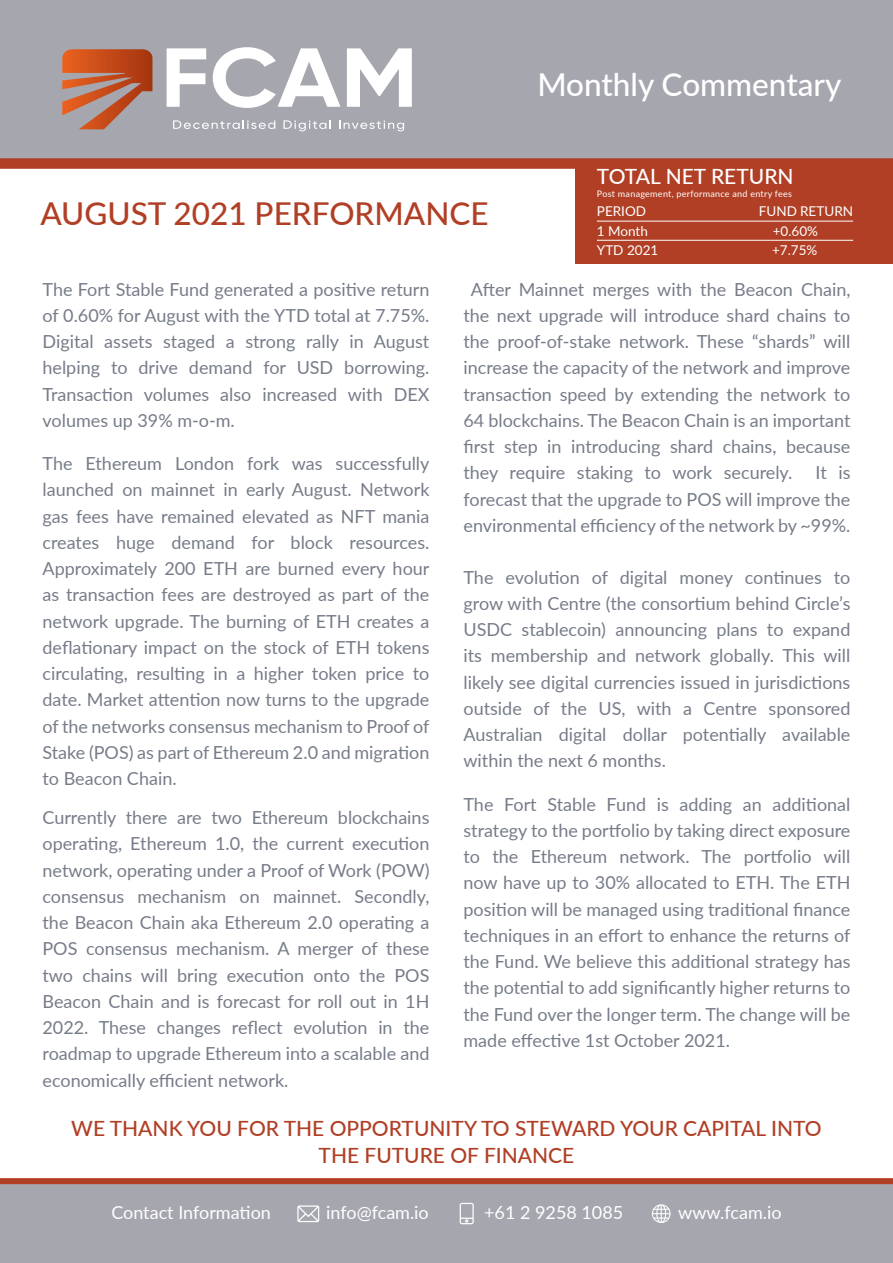
<style>
.page{position:relative;width:893px;height:1263px;background:#fff}
.page>*{position:absolute;margin:0;border:0;box-sizing:border-box;transform-origin:0 0}
.t1{font:500 31.5px "Lato";color:#b03f25}
.t2{font:500 31.5px "Lato";color:#fff}
.t3{font:500 21px "Lato";color:#b03f25}
.t4{font:500 21px "Lato";color:#fff}
.Paragraph_Style_1{font:18px/26.2px "Lato";color:#767c88;text-align:justify}
.Paragraph_Style_1-2{font:18px "Lato";color:#fff}
.t5{font:13.5px "Lato";color:#fff}
.t6{font:9px "Lato";letter-spacing:.03em;color:#fff}
</style>
<div class="page">
<div style="left:0;top:0;width:893px;height:166px;background:#a5a6ae"></div>
<div style="left:0;top:158px;width:893px;height:11px;background:#b03f25"></div>
<div style="left:0;top:1183px;width:893px;height:80px;background:#a5a6ae"></div>
<svg style="left:297px;top:1205px;width:22px;height:17px"></svg>
<svg style="left:460px;top:1203px;width:14px;height:21px"></svg>
<svg style="left:652px;top:1204px;width:19px;height:19px"></svg>
<div style="left:0;top:1178px;width:893px;height:6px;background:#b03f25"></div>
<svg style="left:62px;top:49px;width:90px;height:80px"></svg>
<svg style="left:167px;top:48px;width:39px;height:59px"></svg>
<svg style="left:213px;top:47px;width:127px;height:61px"></svg>
<svg style="left:347px;top:48px;width:65px;height:59px"></svg>
<svg style="left:173px;top:120px;width:102px;height:9px"></svg>
<svg style="left:283px;top:120px;width:48px;height:11px"></svg>
<svg style="left:339px;top:120px;width:65px;height:11px"></svg>
<div style="left:575px;top:166px;width:318px;height:98px;background:#b03f25"></div>
<hr style="left:597px;top:240px;width:256px;height:1px;background:#fff">
<hr style="left:597px;top:221px;width:256px;height:1px;background:#fff">
<p class="t1" style="left:40px;top:191px;width:450px">AUGUST 2021 PERFORMANCE</p>
<p class="t2" style="left:537px;top:62px;width:306px">Monthly Commentary</p>
<p class="t4" style="left:597px;top:161px;width:198px">TOTAL NET RETURN</p>
<p class="t6" style="left:597px;top:187px;width:197px">Post management, performance and entry fees</p>
<p class="t5" style="left:597px;top:202px;width:51px">PERIOD</p>
<p class="t5" style="left:759px;top:202px;width:96px">FUND RETURN</p>
<p class="t5" style="left:597px;top:221px;width:53px">1 Month</p>
<p class="t5" style="left:773px;top:221px;width:47px">+0.60%</p>
<p class="t5" style="left:597px;top:241px;width:63px">YTD 2021</p>
<p class="t5" style="left:772px;top:241px;width:47px">+7.75%</p>
<p class="Paragraph_Style_1" style="left:43px;top:275px;width:388px">The Fort Stable Fund generated a positive return of 0.60% for August with the YTD total at 7.75%.<br>Digital assets staged a strong rally in August helping to drive demand for USD borrowing.<br>Transaction volumes also increased with DEX volumes up 39% m-o-m.</p>
<p class="Paragraph_Style_1" style="left:43px;top:450px;width:388px">The Ethereum London fork was successfully launched on mainnet in early August. Network gas fees have remained elevated as NFT mania creates huge demand for block resources.<br>Approximately 200 ETH are burned every hour as transaction fees are destroyed as part of the network upgrade. The burning of ETH creates a deflationary impact on the stock of ETH tokens circulating, resulting in a higher token price to date. Market attention now turns to the upgrade of the networks consensus mechanism to Proof of Stake (POS) as part of Ethereum 2.0 and migration to Beacon Chain.</p>
<p class="Paragraph_Style_1" style="left:43px;top:804px;width:388px">Currently there are two Ethereum blockchains operating, Ethereum 1.0, the current execution network, operating under a Proof of Work (POW) consensus mechanism on mainnet. Secondly, the Beacon Chain aka Ethereum 2.0 operating a POS consensus mechanism. A merger of these two chains will bring execution onto the POS Beacon Chain and is forecast for roll out in 1H 2022. These changes reflect evolution in the roadmap to upgrade Ethereum into a scalable and economically efficient network.</p>
<p class="Paragraph_Style_1" style="left:463px;top:275px;width:388px;text-indent:7px">After Mainnet merges with the Beacon Chain, the next upgrade will introduce shard chains to the proof-of-stake network. These “shards” will increase the capacity of the network and improve transaction speed by extending the network to 64 blockchains. The Beacon Chain is an important first step in introducing shard chains, because they require staking to work securely.</p>
<p class="Paragraph_Style_1" style="left:463px;top:459px;width:388px;text-indent:352px">It is forecast that the upgrade to POS will improve the environmental efficiency of the network by ~99%.</p>
<p class="Paragraph_Style_1" style="left:463px;top:563px;width:388px">The evolution of digital money continues to grow with Centre (the consortium behind Circle’s USDC stablecoin) announcing plans to expand its membership and network globally. This will likely see digital currencies issued in jurisdictions outside of the US, with a Centre sponsored Australian digital dollar potentially available within the next 6 months.</p>
<p class="Paragraph_Style_1" style="left:463px;top:790px;width:388px">The Fort Stable Fund is adding an additional strategy to the portfolio by taking direct exposure to the Ethereum network. The portfolio will now have up to 30% allocated to ETH. The ETH position will be managed using traditional finance techniques in an effort to enhance the returns of the Fund. We believe this additional strategy has the potential to add significantly higher returns to the Fund over the longer term. The change will be made effective 1st October 2021.</p>
<p class="t3" style="left:71px;top:1113px;width:752px">WE THANK YOU FOR THE OPPORTUNITY TO STEWARD YOUR CAPITAL INTO</p>
<p class="t3" style="left:319px;top:1140px;width:257px">THE FUTURE OF FINANCE</p>
<p class="Paragraph_Style_1-2" style="left:111px;top:1199px;width:161px">Contact Information</p>
<p class="Paragraph_Style_1-2" style="left:326px;top:1199px;width:104px">info@fcam.io</p>
<p class="Paragraph_Style_1-2" style="left:484px;top:1199px;width:141px">+61 2 9258 1085</p>
<p class="Paragraph_Style_1-2" style="left:678px;top:1199px;width:105px">www.fcam.io</p>
</div>
